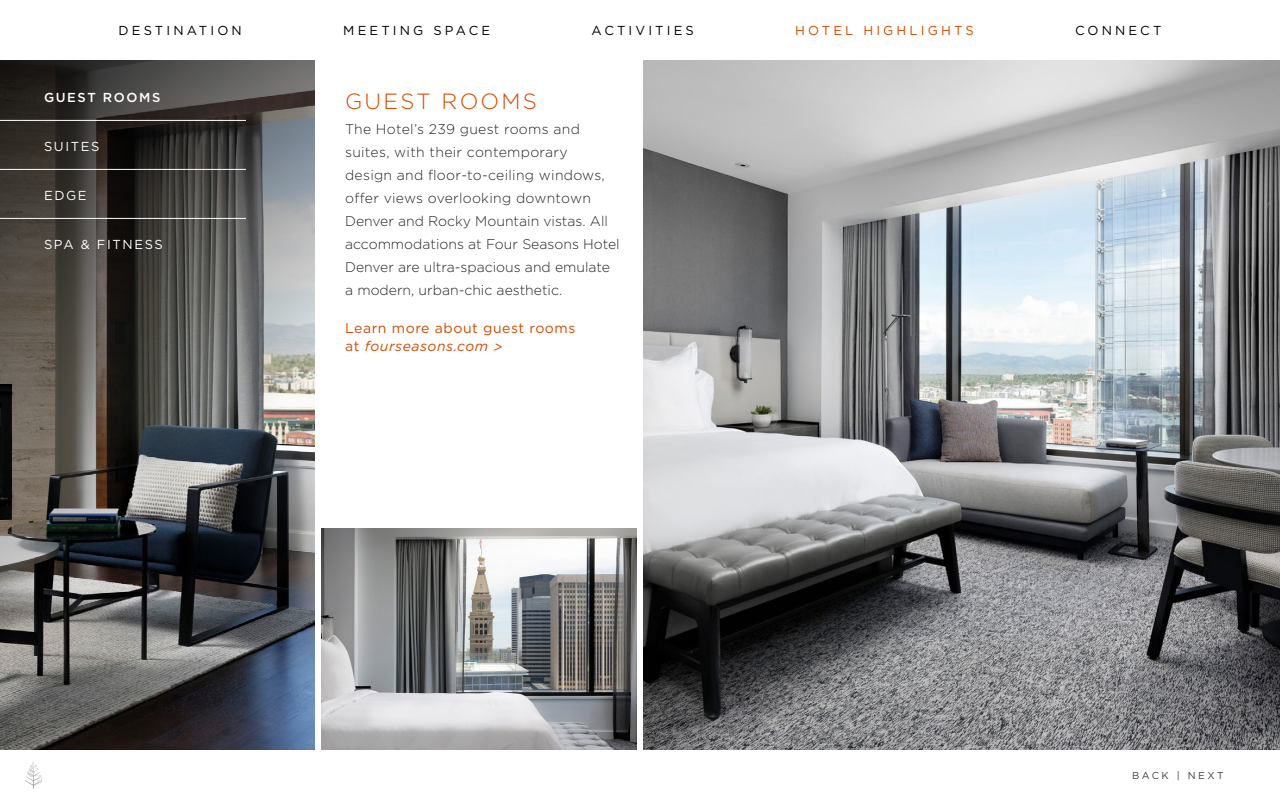
<style>
.page{position:relative;width:1280px;height:800px;background:#fff}
.page>*{position:absolute;margin:0;border:0;box-sizing:border-box;transform-origin:0 0}
.t1{font:300 22px "Vftyng Gotham HTF";letter-spacing:.1em;color:#d64a00}
.t2{font:300 14px/23px "Vftyng Gotham HTF";color:#262626}
.t3{font:14px/18px "Vnrcmd Gotham HTF";letter-spacing:.04em;color:#d64a00}
.t4{font:13px "Vnrcmd Gotham HTF";letter-spacing:.24em;color:#000}
.t5{font:13px "Vnrcmd Gotham HTF";letter-spacing:.125em;color:#fff}
.t6{font:13px "Vnrcmd Gotham HTF";letter-spacing:.24em;color:#d64a00}
.t7{font:500 13px "Npslwn Gotham HTF";letter-spacing:.125em;color:#fff}
.t8{font:10px "Vnrcmd Gotham HTF";letter-spacing:.25em;color:#404040}
.s1{font-family:"Wqvlgr Gotham HTF";font-style:italic}
</style>
<div class="page">
<img style="left:0;top:597px;width:315px;height:153px">
<img style="left:322px;top:528px;width:314px;height:222px">
<svg style="left:25px;top:762px;width:18px;height:26px"></svg>
<svg style="left:0;top:60px;width:315px;height:537px;background:#4f4e4c"></svg>
<hr style="left:0;top:120px;width:246px;height:1px;background:#fff">
<hr style="left:0;top:169px;width:246px;height:1px;background:#fff">
<hr style="left:0;top:218px;width:246px;height:1px;background:#fff">
<img style="left:644px;top:60px;width:636px;height:690px">
<p class="t4" style="left:119px;top:24px;width:125px">DESTINATION</p>
<p class="t4" style="left:343px;top:24px;width:148px">MEETING SPACE</p>
<p class="t4" style="left:592px;top:24px;width:104px">ACTIVITIES</p>
<p class="t6" style="left:795px;top:24px;width:180px">HOTEL HIGHLIGHTS</p>
<p class="t4" style="left:1075px;top:24px;width:88px">CONNECT</p>
<p class="t7" style="left:44px;top:90px;width:118px">GUEST ROOMS</p>
<p class="t5" style="left:44px;top:139px;width:57px">SUITES</p>
<p class="t5" style="left:44px;top:188px;width:44px">EDGE</p>
<p class="t5" style="left:44px;top:237px;width:120px">SPA &amp; FITNESS</p>
<h2 class="t1" style="left:345px;top:89px;width:193px">GUEST ROOMS</h2>
<p class="t2" style="left:345px;top:118px;width:276px">The Hotel’s 239 guest rooms and suites, with their contemporary<br>design and foor-to-ceiling windows, offer views overlooking downtown Denver and Rocky Mountain vistas. All accommodations at Four Seasons Hotel Denver are ultra-spacious and emulate a modern, urban-chic aesthetic.</p>
<p class="t3" style="left:345px;top:319px;width:232px">Learn more about guest rooms at <span class="s1">fourseasons.com &gt;</span></p>
<p class="t8" style="left:1132px;top:770px;width:93px">BACK | NEXT</p>
</div>
